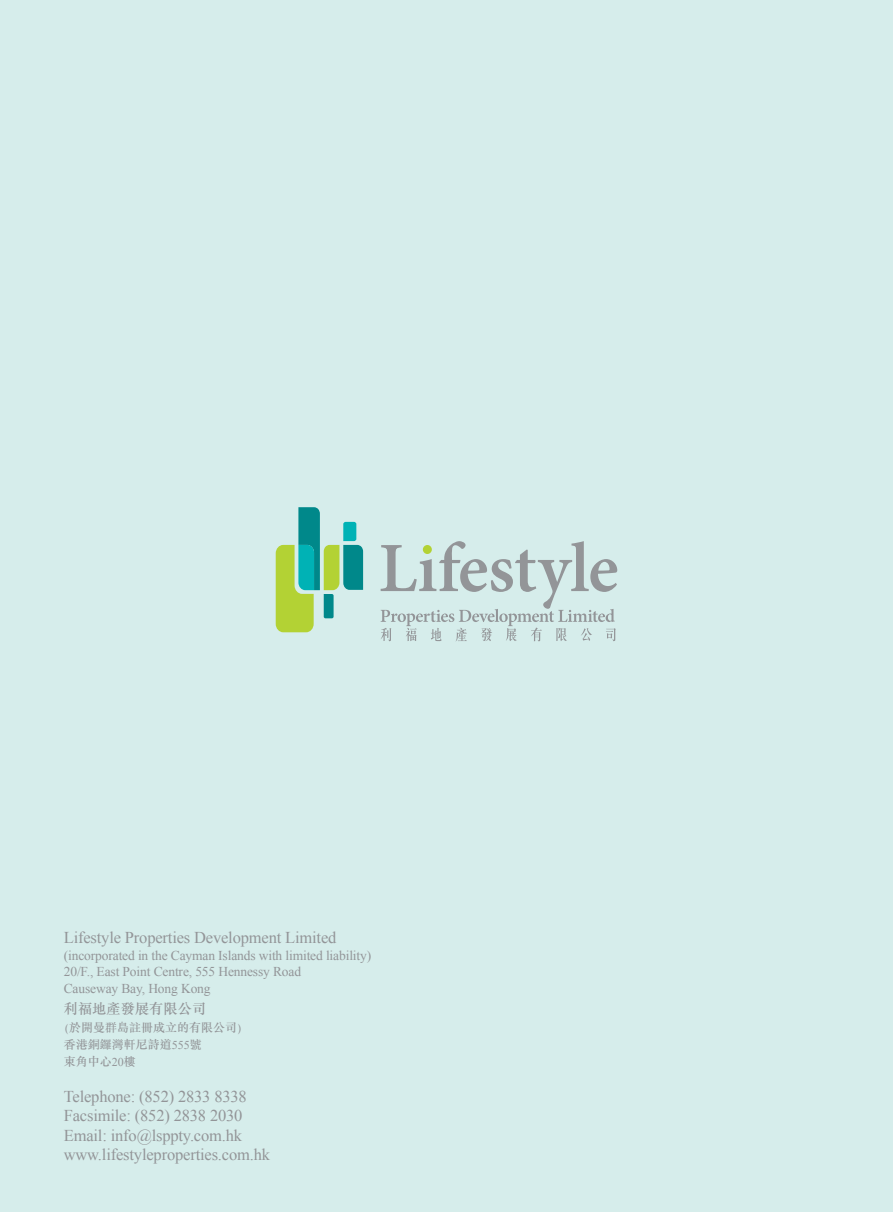
<style>
.page{position:relative;width:893px;height:1212px;background:#d6edeb}
.page>*{position:absolute;margin:0;border:0;box-sizing:border-box;transform-origin:0 0}
.t1{font:16.5px/19.5px "Times New Roman";letter-spacing:-.01em;color:#939598}
.t2{font:500 14.25px "M Sung HK";color:#939598}
.t3{font:13.5px/16.5px "Times New Roman";letter-spacing:-.01em;color:#939598}
.t4{font:500 12px/17.2px "M Sung HK";color:#939598}
.s1{font-family:"Times New Roman";font-weight:400}
</style>
<div class="page">
<svg style="left:381px;top:541px;width:236px;height:100px"></svg>
<svg style="left:276px;top:507px;width:87px;height:125px"></svg>
<p class="t1" style="left:64px;top:927px;width:274px">Lifestyle Properties Development Limited</p>
<p class="t3" style="left:64px;top:946px;width:309px">(incorporated in the Cayman Islands with limited liability)<br>20/F., East Point Centre, 555 Hennessy Road<br>Causeway Bay, Hong Kong</p>
<p class="t2" style="left:64px;top:999px;width:144px">利福地產發展有限公司</p>
<p class="t4" style="left:64px;top:1018px;width:180px">(於開曼群島註冊成立的有限公司)香港銅鑼灣軒尼詩道<span class="s1">555</span>號<br>東角中心<span class="s1">20</span>樓</p>
<p class="t1" style="left:64px;top:1086px;width:208px">Telephone: (852) 2833 8338<br>Facsimile: (852) 2838 2030<br>Email: info@lsppty.com.hk www.lifestyleproperties.com.hk</p>
</div>
